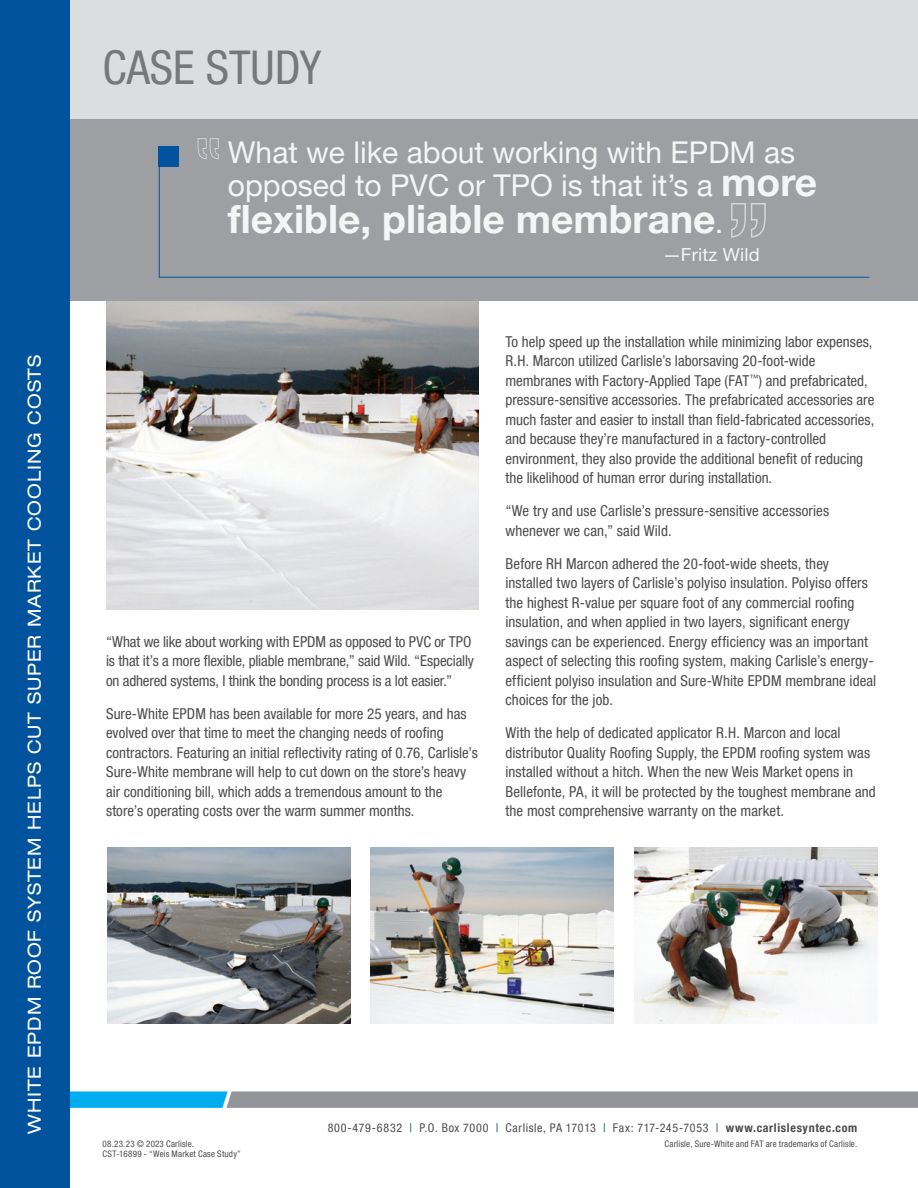
<style>
.page{position:relative;width:918px;height:1188px;background:#fff}
.page>*{position:absolute;margin:0;border:0;box-sizing:border-box;transform-origin:0 0}
.t1{font:condensed 46.5px "Helvetica Neue LT Pro";color:#76787b}
.t2{font:700 39px "Helvetica Neue LT Pro";color:#fff}
.t3{font:30px/33px "Helvetica Neue LT Pro";color:#fff}
.t4{font:expanded 18px "Helvetica Neue LT Pro";letter-spacing:.05em;color:#fff}
.t5{font:18px "Helvetica Neue LT Pro";letter-spacing:.01em;color:#fff}
.t6{font:condensed 15px/19.5px "Helvetica Neue LT Pro";letter-spacing:.005em;color:#4b4c4d}
.t7{font:condensed 12px "Helvetica Neue LT Pro";letter-spacing:.05em;color:#4b4c4d}
.t8{font:condensed 9px "Helvetica Neue LT Pro";letter-spacing:.02em;color:#4b4c4d}
.s1{font-weight:700;font-size:39px}
.s2{font-weight:500;font-size:24px}
.s3{color:#01539e}
.s4{font-weight:700}
</style>
<div class="page">
<img style="left:106px;top:300px;width:372px;height:309px">
<div style="left:0;top:119px;width:918px;height:181px;background:#9d9fa2"></div>
<svg style="left:198px;top:138px;width:21px;height:7px"></svg>
<svg style="left:159px;top:145px;width:711px;height:133px"></svg>
<svg style="left:70px;top:1091px;width:848px;height:17px;background:#7d9dab"></svg>
<div style="left:0;top:0;width:918px;height:119px;background:#dcdddf"></div>
<div style="left:0;top:0;width:70px;height:1188px;background:#01539e"></div>
<img style="left:634px;top:848px;width:243px;height:175px">
<img style="left:107px;top:848px;width:243px;height:175px">
<img style="left:370px;top:848px;width:244px;height:175px">
<p class="t4" style="left:23px;top:1134px;width:781px;rotate:-90deg">WHITE EPDM ROOF SYSTEM HELPS CUT SUPER MARKET COOLING COSTS</p>
<p class="t1" style="left:103px;top:41px;width:220px">CASE STUDY</p>
<h3 class="t3" style="left:228px;top:135px;width:591px">What we like about working with EPDM as opposed to PVC or TPO is that it’s a <span class="s1">more</span></h3>
<h2 class="t2" style="left:228px;top:195px;width:496px">flexible, pliable membrane<span class="s2">.</span></h2>
<p class="t5" style="left:662px;top:244px;width:99px">—Fritz Wild</p>
<p class="t6" style="left:106px;top:632px;width:369px">“What we like about working with EPDM as opposed to PVC or TPO is that it’s a more flexible, pliable membrane,” said Wild. “Especially on adhered systems, I think the bonding process is a lot easier.”</p>
<p class="t6" style="left:106px;top:704px;width:373px">Sure-White EPDM has been available for more 25 years, and has evolved over that time to meet the changing needs of roofing contractors. Featuring an initial reflectivity rating of 0.76, Carlisle’s Sure-White membrane will help to cut down on the store’s heavy air conditioning bill, which adds a tremendous amount to the store’s operating costs over the warm summer months.</p>
<p class="t6" style="left:506px;top:331px;width:370px">To help speed up the installation while minimizing labor expenses, R.H. Marcon utilized Carlisle’s laborsaving 20-foot-wide membranes with Factory-Applied Tape (FAT<sup>™</sup>) and prefabricated, pressure-sensitive accessories. The prefabricated accessories are much faster and easier to install than field-fabricated accessories, and because they’re manufactured in a factory-controlled environment, they also provide the additional benefit of reducing the likelihood of human error during installation.</p>
<p class="t6" style="left:506px;top:501px;width:325px">“We try and use Carlisle’s pressure-sensitive accessories whenever we can,” said Wild.</p>
<p class="t6" style="left:506px;top:553px;width:372px">Before RH Marcon adhered the 20-foot-wide sheets, they installed two layers of Carlisle’s polyiso insulation. Polyiso offers the highest R-value per square foot of any commercial roofing insulation, and when applied in two layers, significant energy savings can be experienced. Energy efficiency was an important aspect of selecting this roofing system, making Carlisle’s energy&shy;efficient polyiso insulation and Sure-White EPDM membrane ideal choices for the job.</p>
<p class="t6" style="left:506px;top:723px;width:372px">With the help of dedicated applicator R.H. Marcon and local distributor Quality Roofing Supply, the EPDM roofing system was installed without a hitch. When the new Weis Market opens in Bellefonte, PA, it will be protected by the toughest membrane and the most comprehensive warranty on the market.</p>
<p class="t8" style="left:103px;top:1138px;width:93px">08.23.23 © 2023 Carlisle.</p>
<p class="t8" style="left:103px;top:1149px;width:140px">CST-16899 - “Weis Market Case Study”</p>
<p class="t7" style="left:328px;top:1121px;width:531px">800-479-6832 <span class="s3">|</span> P.O. Box 7000 <span class="s3">|</span> Carlisle, PA 17013 <span class="s3">|</span> Fax: 717-245-7053 <span class="s3">|</span> <span class="s4">www.carlislesyntec.com</span></p>
<p class="t8" style="left:665px;top:1138px;width:194px">Carlisle, Sure-White and FAT are trademarks of Carlisle.</p>
</div>
